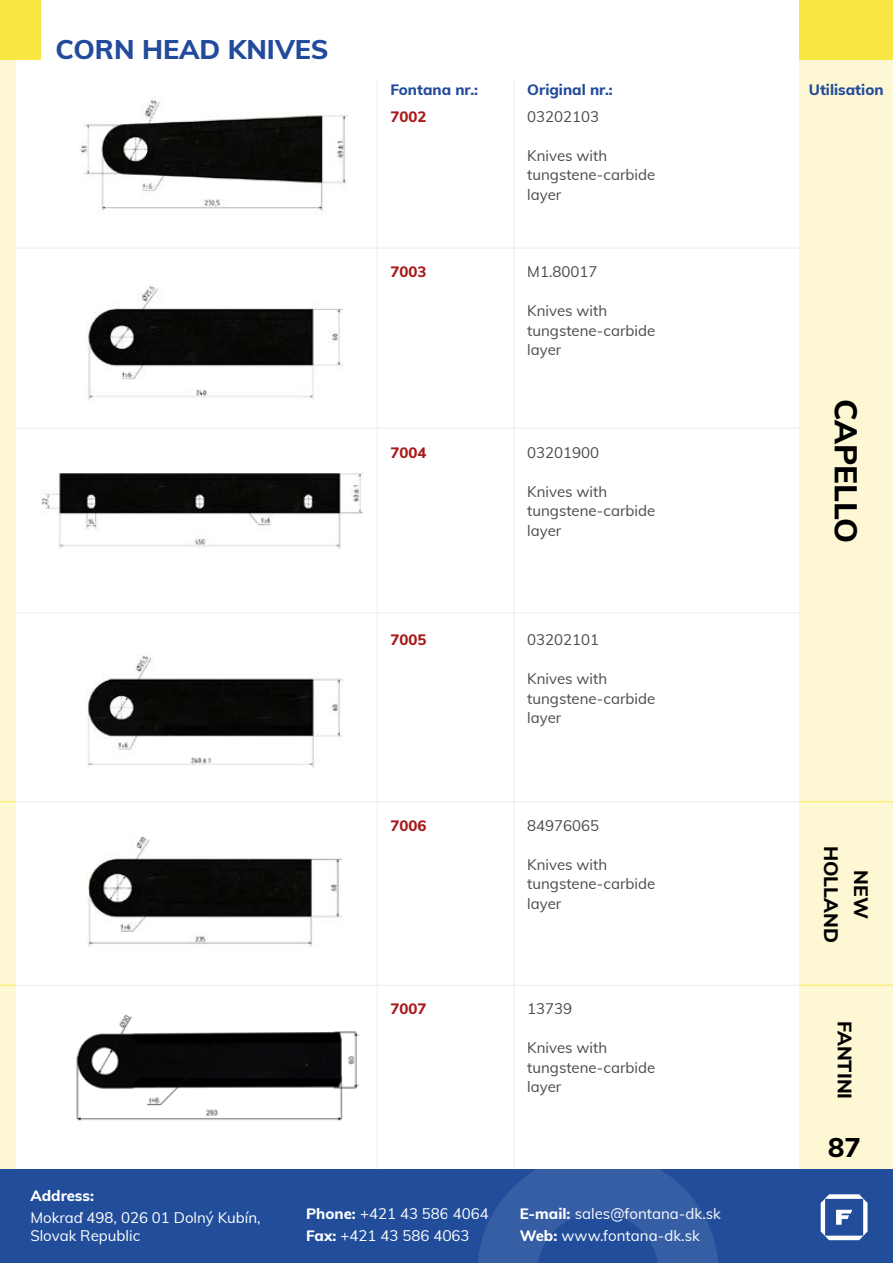
<style>
.page{position:relative;width:893px;height:1263px;background:#fff}
.page>*{position:absolute;margin:0;border:0;box-sizing:border-box;transform-origin:0 0}
.t1{font:800 31.5px "Muli";color:#000}
.t2{font:800 27px "Muli";color:#224b9b}
.t3{font:800 27px "Muli";color:#000}
.t4{font:800 19.5px/30px "Muli";color:#000;text-align:center}
.t5{font:15px/19.5px "Muli";color:#4a4a49}
.t6{font:15px/22.5px "Muli";color:#fff}
.t7{font:800 15px "Muli";color:#224b9b}
.t8{font:800 15px "Muli";color:#a71a1b}
.t9{font:800 15px "Muli";color:#fff}
.s1{font-weight:800}
</style>
<div class="page">
<div style="left:799px;top:0;width:94px;height:1181px;background:#fdf8d3"></div>
<div style="left:0;top:0;width:15px;height:1208px;background:#fdf8d3"></div>
<hr style="left:377px;top:80px;width:1px;height:1172px;background:#e8ecf6">
<hr style="left:514px;top:80px;width:1px;height:1172px;background:#e8ecf6">
<div style="left:0;top:0;width:40px;height:59px;background:#f8e742"></div>
<div style="left:799px;top:0;width:94px;height:59px;background:#f8e742"></div>
<hr style="left:16px;top:428px;width:783px;height:1px;background:#e8ecf6">
<hr style="left:16px;top:612px;width:783px;height:1px;background:#e8ecf6">
<hr style="left:16px;top:248px;width:783px;height:1px;background:#e8ecf6">
<hr style="left:15px;top:801px;width:784px;height:1px;background:#e8ecf6">
<hr style="left:15px;top:985px;width:784px;height:1px;background:#e8ecf6">
<hr style="left:799px;top:984px;width:94px;height:2px;background:#f9ee7b">
<hr style="left:799px;top:801px;width:94px;height:1px;background:#f9ee7b">
<svg style="left:0;top:984px;width:15px;height:2px"></svg>
<svg style="left:0;top:801px;width:15px;height:1px"></svg>
<div style="left:0;top:1169px;width:893px;height:94px;background:#214d9b"></div>
<svg style="left:821px;top:1194px;width:46px;height:46px"></svg>
<svg style="left:478px;top:1152px;width:240px;height:111px"></svg>
<img style="left:80px;top:96px;width:267px;height:115px">
<img style="left:86px;top:284px;width:256px;height:116px">
<img style="left:41px;top:473px;width:321px;height:76px">
<img style="left:86px;top:654px;width:256px;height:113px">
<img style="left:87px;top:836px;width:254px;height:111px">
<img style="left:76px;top:1014px;width:283px;height:107px">
<h2 class="t2" style="left:55px;top:30px;width:275px">CORN HEAD KNIVES</h2>
<p class="t9" style="left:30px;top:1184px;width:65px">Address:</p>
<p class="t7" style="left:390px;top:79px;width:89px">Fontana nr.:</p>
<p class="t8" style="left:390px;top:105px;width:38px">7002</p>
<p class="t7" style="left:527px;top:79px;width:87px">Original nr.:</p>
<p class="t5" style="left:527px;top:106px;width:73px">03202103</p>
<p class="t5" style="left:527px;top:145px;width:129px">Knives with tungstene-carbide layer</p>
<p class="t8" style="left:390px;top:261px;width:37px">7003</p>
<p class="t5" style="left:527px;top:261px;width:72px">M1.80017</p>
<p class="t5" style="left:527px;top:300px;width:129px">Knives with tungstene-carbide layer</p>
<p class="t8" style="left:390px;top:441px;width:37px">7004</p>
<p class="t5" style="left:527px;top:442px;width:73px">03201900</p>
<p class="t5" style="left:527px;top:481px;width:129px">Knives with tungstene-carbide layer</p>
<p class="t8" style="left:390px;top:629px;width:37px">7005</p>
<p class="t5" style="left:527px;top:629px;width:73px">03202101</p>
<p class="t5" style="left:527px;top:668px;width:129px">Knives with tungstene-carbide layer</p>
<p class="t8" style="left:390px;top:814px;width:37px">7006</p>
<p class="t5" style="left:527px;top:815px;width:73px">84976065</p>
<p class="t5" style="left:527px;top:854px;width:129px">Knives with tungstene-carbide layer</p>
<p class="t8" style="left:390px;top:998px;width:37px">7007</p>
<p class="t5" style="left:527px;top:998px;width:46px">13739</p>
<p class="t5" style="left:527px;top:1037px;width:129px">Knives with tungstene-carbide layer</p>
<p class="t6" style="left:30px;top:1208px;width:232px;line-height:18px">Mokraď 498, 026 01 Dolný Kubín,<br>Slovak Republic</p>
<p class="t6" style="left:306px;top:1201px;width:184px"><span class="s1">Phone:</span> +421 43 586 4064<br><span class="s1">Fax:</span> +421 43 586 4063</p>
<p class="t6" style="left:520px;top:1201px;width:203px"><span class="s1">E-mail:</span> sales@fontana-dk.sk<br><span class="s1">Web:</span> www.fontana-dk.sk</p>
<p class="t7" style="left:809px;top:79px;width:76px">Utilisation</p>
<h1 class="t1" style="left:869px;top:399px;width:146px;rotate:90deg">CAPELLO</h1>
<h3 class="t4" style="left:877px;top:846px;width:99px;rotate:90deg">NEW<br>HOLLAND</h3>
<h3 class="t4" style="left:861px;top:1020px;width:80px;rotate:90deg">FANTINI</h3>
<h2 class="t3" style="left:828px;top:1127px;width:34px">87</h2>
</div>
